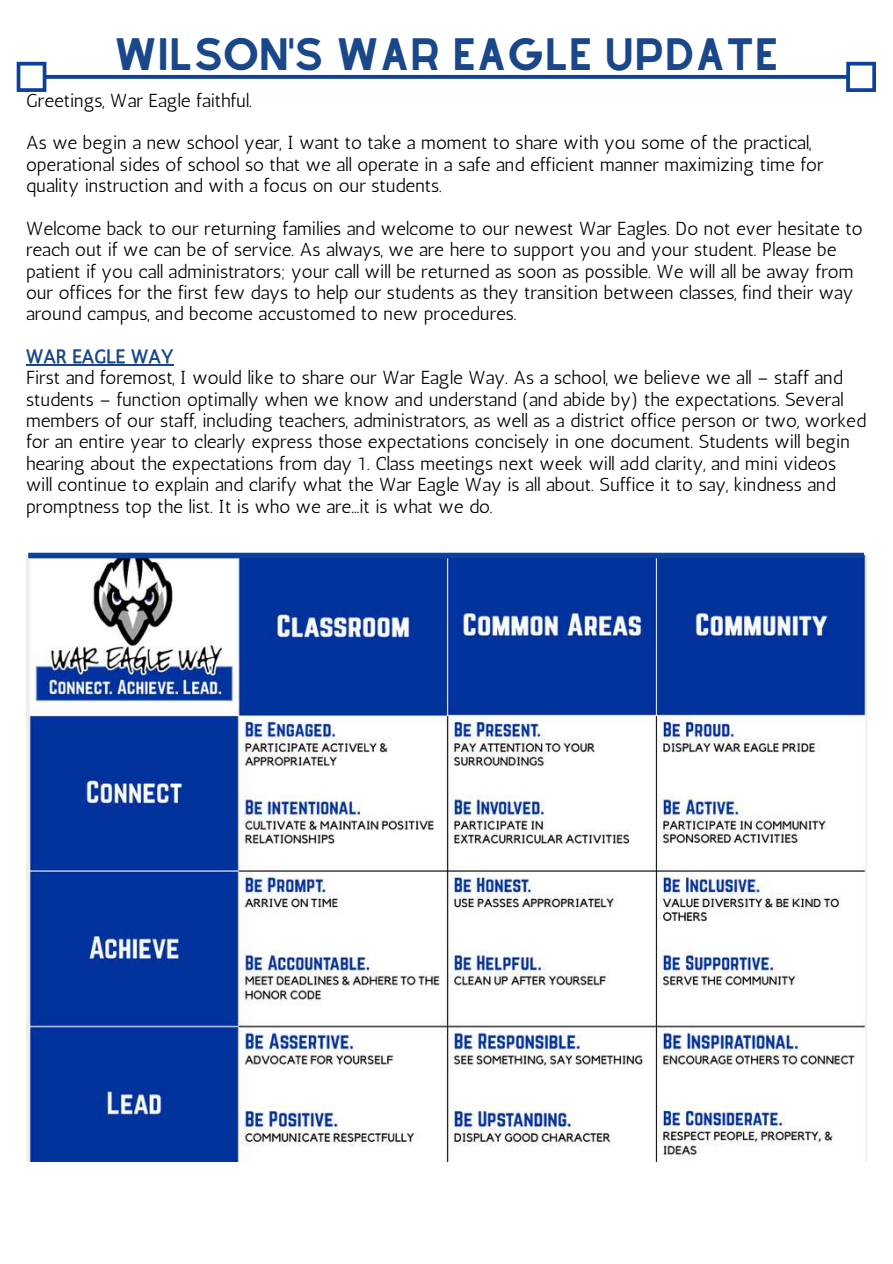
<style>
.page{position:relative;width:893px;height:1264px;background:#fff}
.page>*{position:absolute;margin:0;border:0;box-sizing:border-box;transform-origin:0 0}
.t1{font:39.75px "Alyssum Sans";color:#1a4789}
.t2{font:18.9px/21.3px "Antic";color:#000}
.t3{font:18.9px "CA Generated";color:#1a4789}
</style>
<div class="page">
<svg style="left:17px;top:62px;width:858px;height:30px"></svg>
<img style="left:26px;top:555px;width:840px;height:606px">
<hr style="left:26px;top:364px;width:147px;height:1px;background:#1a4789">
<div style="left:28px;top:552px;width:835px;height:6px;background:#0b409c"></div>
<h1 class="t1" style="left:114px;top:30px;width:666px">WILSON'S WAR EAGLE UPDATE</h1>
<p class="t2" style="left:26px;top:89px;width:227px">Greetings, War Eagle faithful.</p>
<p class="t2" style="left:26px;top:132px;width:799px">As we begin a new school year, I want to take a moment to share with you some of the practical, operational sides of school so that we all operate in a safe and efficient manner maximizing time for quality instruction and with a focus on our students.</p>
<p class="t2" style="left:26px;top:218px;width:837px">Welcome back to our returning families and welcome to our newest War Eagles. Do not ever hesitate to reach out if we can be of service. As always, we are here to support you and your student. Please be patient if you call administrators; your call will be returned as soon as possible. We will all be away from our offices for the first few days to help our students as they transition between classes, find their way around campus, and become accustomed to new procedures.</p>
<p class="t3" style="left:26px;top:345px;width:149px">WAR EAGLE WAY</p>
<p class="t2" style="left:26px;top:367px;width:841px">First and foremost, I would like to share our War Eagle Way. As a school, we believe we all – staff and students – function optimally when we know and understand (and abide by) the expectations. Several members of our staff, including teachers, administrators, as well as a district office person or two, worked for an entire year to clearly express those expectations concisely in one document. Students will begin hearing about the expectations from day 1. Class meetings next week will add clarity, and mini videos will continue to explain and clarify what the War Eagle Way is all about. Suffice it to say, kindness and promptness top the list. It is who we are...it is what we do.</p>
</div>
